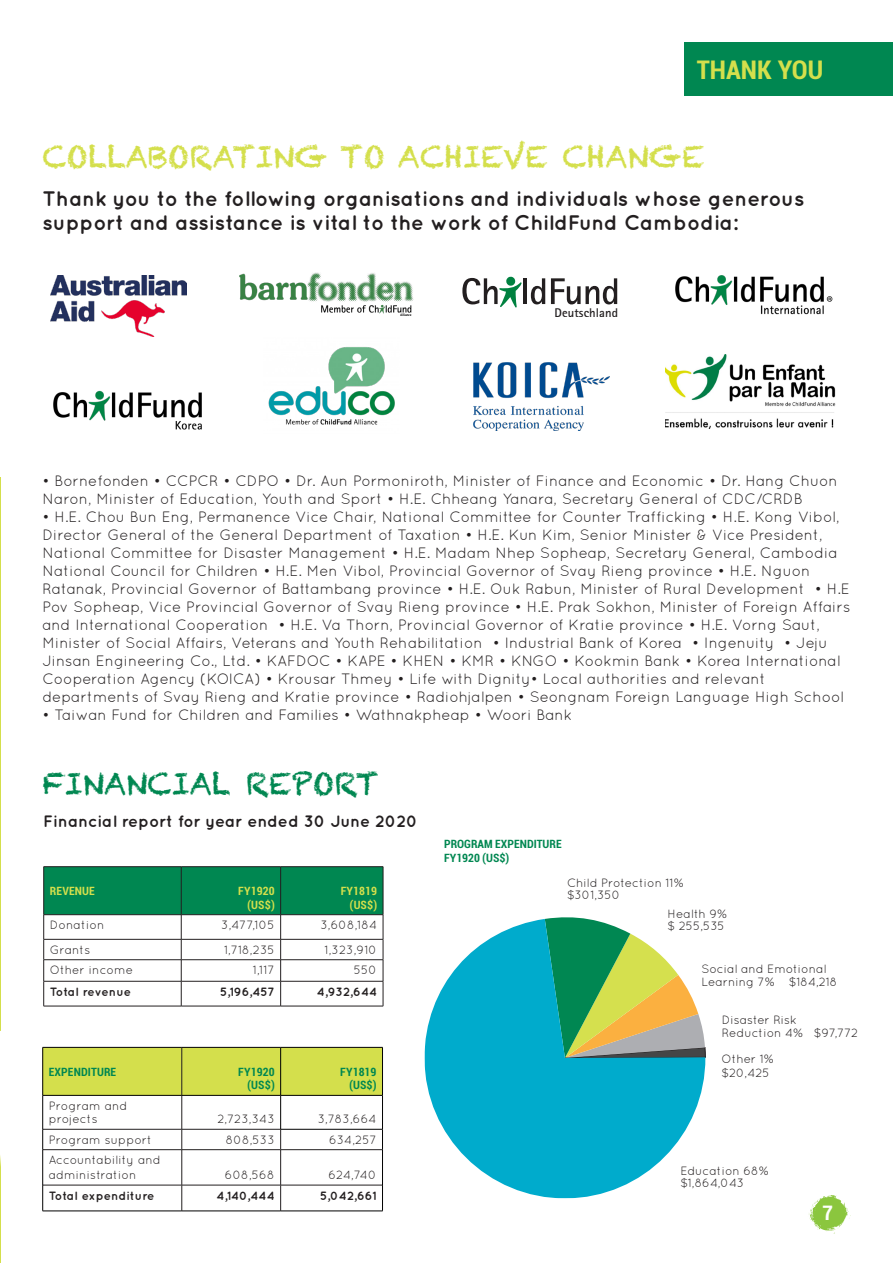
<style>
.page{position:relative;width:893px;height:1263px;background:#fff}
.page>*{position:absolute;margin:0;border:0;box-sizing:border-box;transform-origin:0 0}
.t1{font:30px "Chalkduster";color:#d4df4c}
.t2{font:30px "Chalkduster";color:#008751}
.page_tags_2017{font:700 condensed 27px "Roboto";color:#d4df4c}
.smaller_standfirst{font:700 21px/24px "Quicksand";color:#231f20}
.t3{font:700 condensed 21px "Roboto";color:#fff}
.smaller_standfirst-2{font:700 16.5px "Quicksand";color:#231f20}
.body_copy_2017{font:15px/18px "Quicksand";color:#231f20}
.t4{font:700 12.6px "Rotis Sans Serif";letter-spacing:.005em;color:#231f20}
.captions{font:12px/13.5px "Quicksand";color:#231f20}
.captions-2{font:700 condensed 12px/13.5px "Roboto";color:#008751;text-align:right}
.captions-3{font:700 12px "Quicksand";letter-spacing:.01em;color:#231f20}
.captions-4{font:700 condensed 12px/13.5px "Roboto";letter-spacing:.01em;color:#d4df4c;text-align:right}
.captions-5{font:700 12px "Quicksand";letter-spacing:-.01em;color:#231f20}
</style>
<div class="page">
<svg style="left:808px;top:1195px;width:42px;height:38px"></svg>
<hr style="left:0;top:477px;width:1px;height:786px;background:#d4df4c">
<div style="left:684px;top:43px;width:209px;height:53px;background:#008751"></div>
<svg style="left:0;top:1030px;width:1px;height:136px"></svg>
<img style="left:675px;top:275px;width:158px;height:40px">
<img style="left:240px;top:273px;width:174px;height:43px">
<img style="left:51px;top:276px;width:135px;height:61px">
<img style="left:665px;top:354px;width:171px;height:75px">
<img style="left:268px;top:347px;width:127px;height:78px">
<img style="left:53px;top:390px;width:149px;height:40px">
<svg style="left:462px;top:277px;width:60px;height:31px"></svg>
<hr style="left:524px;top:278px;width:3px;height:26px;background:#231f20">
<svg style="left:531px;top:278px;width:14px;height:26px"></svg>
<svg style="left:551px;top:278px;width:66px;height:26px"></svg>
<img style="left:474px;top:363px;width:135px;height:67px">
<hr style="left:44px;top:866px;width:137px;height:1px;background:#231f20">
<hr style="left:181px;top:866px;width:100px;height:1px;background:#231f20">
<hr style="left:281px;top:866px;width:102px;height:1px;background:#231f20">
<svg style="left:43px;top:867px;width:341px;height:139px"></svg>
<hr style="left:44px;top:1006px;width:137px;height:1px;background:#231f20">
<hr style="left:181px;top:1006px;width:100px;height:1px;background:#231f20">
<hr style="left:281px;top:1006px;width:102px;height:1px;background:#231f20">
<div style="left:43px;top:1048px;width:339px;height:47px;background:#d4df4c"></div>
<hr style="left:182px;top:1047px;width:1px;height:48px;background:#231f20">
<hr style="left:182px;top:1095px;width:1px;height:34px;background:#231f20">
<hr style="left:43px;top:1129px;width:139px;height:1px;background:#231f20">
<hr style="left:182px;top:1129px;width:98px;height:1px;background:#231f20">
<svg style="left:182px;top:1129px;width:1px;height:20px"></svg>
<svg style="left:280px;top:1130px;width:1px;height:19px"></svg>
<hr style="left:43px;top:1149px;width:139px;height:1px;background:#231f20">
<hr style="left:182px;top:1149px;width:99px;height:1px;background:#231f20">
<hr style="left:182px;top:1150px;width:1px;height:35px;background:#231f20">
<hr style="left:281px;top:1149px;width:101px;height:1px;background:#231f20">
<hr style="left:280px;top:1150px;width:1px;height:35px;background:#231f20">
<hr style="left:43px;top:1185px;width:139px;height:1px;background:#231f20">
<hr style="left:182px;top:1185px;width:99px;height:1px;background:#231f20">
<svg style="left:182px;top:1185px;width:1px;height:26px"></svg>
<hr style="left:281px;top:1185px;width:101px;height:1px;background:#231f20">
<svg style="left:280px;top:1185px;width:1px;height:26px"></svg>
<hr style="left:43px;top:1095px;width:139px;height:1px;background:#000">
<hr style="left:182px;top:1095px;width:99px;height:1px;background:#000">
<hr style="left:280px;top:1095px;width:1px;height:34px;background:#000">
<hr style="left:280px;top:1129px;width:103px;height:1px;background:#000">
<hr style="left:43px;top:1047px;width:139px;height:1px;background:#000">
<hr style="left:42px;top:1047px;width:1px;height:48px;background:#000">
<hr style="left:182px;top:1047px;width:99px;height:1px;background:#000">
<hr style="left:42px;top:1095px;width:1px;height:34px;background:#000">
<hr style="left:382px;top:1095px;width:1px;height:34px;background:#000">
<svg style="left:42px;top:1129px;width:1px;height:21px"></svg>
<svg style="left:382px;top:1129px;width:1px;height:21px"></svg>
<hr style="left:42px;top:1150px;width:1px;height:35px;background:#000">
<hr style="left:382px;top:1150px;width:1px;height:35px;background:#000">
<svg style="left:42px;top:1185px;width:1px;height:26px"></svg>
<svg style="left:382px;top:1185px;width:1px;height:26px"></svg>
<hr style="left:43px;top:1211px;width:139px;height:1px;background:#000">
<hr style="left:182px;top:1211px;width:99px;height:1px;background:#000">
<hr style="left:281px;top:1211px;width:102px;height:1px;background:#000">
<hr style="left:281px;top:1047px;width:102px;height:1px;background:#000">
<hr style="left:280px;top:1047px;width:1px;height:48px;background:#000">
<hr style="left:382px;top:1047px;width:1px;height:48px;background:#000">
<hr style="left:281px;top:1095px;width:102px;height:1px;background:#000">
<svg style="left:424px;top:919px;width:282px;height:280px;fill:#00abcc"></svg>
<p class="page_tags_2017" style="left:697px;top:52px;width:128px">THANK YOU</p>
<p class="t1" style="left:43px;top:139px;width:663px">COLLABORATING TO ACHIEVE CHANGE</p>
<p class="smaller_standfirst" style="left:43px;top:186px;width:763px">Thank you to the following organisations and individuals whose generous support and assistance is vital to the work of ChildFund Cambodia:</p>
<p class="t4" style="left:554px;top:304px;width:65px">Deutschland</p>
<p class="body_copy_2017" style="left:43px;top:472px;width:797px">• Bornefonden • CCPCR • CDPO • Dr. Aun Pormoniroth, Minister of Finance and Economic • Dr. Hang Chuon<br>Naron, Minister of Education, Youth and Sport • H.E. Chheang Yanara, Secretary General of CDC/CRDB</p>
<p class="body_copy_2017" style="left:43px;top:508px;width:809px">• H.E. Chou Bun Eng, Permanence Vice Chair, National Committee for Counter Trafficking • H.E. Kong Vibol, Director General of the General Department of Taxation • H.E. Kun Kim, Senior Minister &amp; Vice President, National Committee for Disaster Management • H.E. Madam Nhep Sopheap, Secretary General, Cambodia National Council for Children • H.E. Men Vibol, Provincial Governor of Svay Rieng province • H.E. Nguon Ratanak, Provincial Governor of Battambang province • H.E. Ouk Rabun, Minister of Rural Development • H.E Pov Sopheap, Vice Provincial Governor of Svay Rieng province • H.E. Prak Sokhon, Minister of Foreign Affairs and International Cooperation • H.E. Va Thorn, Provincial Governor of Kratie province • H.E. Vorng Saut, Minister of Social Affairs, Veterans and Youth Rehabilitation • Industrial Bank of Korea • Ingenuity • Jeju Jinsan Engineering Co., Ltd. • KAFDOC • KAPE • KHEN • KMR • KNGO • Kookmin Bank • Korea International Cooperation Agency (KOICA) • Krousar Thmey • Life with Dignity• Local authorities and relevant departments of Svay Rieng and Kratie province • Radiohjalpen • Seongnam Foreign Language High School</p>
<p class="body_copy_2017" style="left:43px;top:706px;width:531px">• Taiwan Fund for Children and Families • Wathnakpheap • Woori Bank</p>
<p class="t2" style="left:43px;top:766px;width:338px">FINANCIAL REPORT</p>
<p class="smaller_standfirst-2" style="left:43px;top:811px;width:376px">Financial report for year ended 30 June 2020</p>
<p class="captions-4" style="left:50px;top:884px;width:47px">REVENUE</p>
<p class="captions-4" style="left:238px;top:884px;width:38px">FY1920 (US$)</p>
<p class="captions-4" style="left:341px;top:884px;width:38px">FY1819 (US$)</p>
<p class="captions" style="left:50px;top:918px;width:56px">Donation</p>
<p class="captions" style="left:221px;top:918px;width:55px">3,477,105</p>
<p class="captions" style="left:320px;top:918px;width:58px">3,608,184</p>
<p class="captions" style="left:50px;top:943px;width:42px">Grants</p>
<p class="captions" style="left:224px;top:943px;width:52px">1,718,235</p>
<p class="captions" style="left:325px;top:943px;width:54px">1,323,910</p>
<p class="captions" style="left:50px;top:963px;width:85px">Other income</p>
<p class="captions" style="left:253px;top:963px;width:23px">1,117</p>
<p class="captions" style="left:354px;top:963px;width:25px">550</p>
<p class="captions-5" style="left:50px;top:985px;width:83px">Total revenue</p>
<p class="captions-3" style="left:220px;top:985px;width:56px">5,196,457</p>
<p class="captions-3" style="left:317px;top:985px;width:62px">4,932,644</p>
<p class="captions-2" style="left:49px;top:1065px;width:69px">EXPENDITURE</p>
<p class="captions-2" style="left:238px;top:1065px;width:38px">FY1920 (US$)</p>
<p class="captions-2" style="left:340px;top:1065px;width:38px">FY1819 (US$)</p>
<p class="captions" style="left:49px;top:1099px;width:80px">Program and projects</p>
<p class="captions" style="left:217px;top:1112px;width:59px">2,723,343</p>
<p class="captions" style="left:318px;top:1112px;width:60px">3,783,664</p>
<p class="captions" style="left:49px;top:1132px;width:105px">Program support</p>
<p class="captions" style="left:226px;top:1132px;width:50px">808,533</p>
<p class="captions" style="left:329px;top:1132px;width:49px">634,257</p>
<p class="captions" style="left:49px;top:1153px;width:113px">Accountability and</p>
<p class="captions" style="left:49px;top:1168px;width:89px">administration</p>
<p class="captions" style="left:225px;top:1168px;width:51px">608,568</p>
<p class="captions" style="left:328px;top:1168px;width:50px">624,740</p>
<p class="captions-3" style="left:49px;top:1189px;width:107px">Total expenditure</p>
<p class="captions-3" style="left:217px;top:1189px;width:60px">4,140,444</p>
<p class="captions-3" style="left:320px;top:1189px;width:58px">5,042,661</p>
<p class="captions-2" style="left:444px;top:836px;width:119px;line-height:14.4px;text-align:left">PROGRAM EXPENDITURE<br>FY1920 (US$)</p>
<p class="captions" style="left:567px;top:876px;width:118px;line-height:12px">Child Protection 11% $301,350</p>
<p class="captions" style="left:668px;top:908px;width:61px;line-height:12px">Health 9% $ 255,535</p>
<p class="captions" style="left:701px;top:961px;width:138px">Social and Emotional<br>Learning 7% $184,218</p>
<p class="captions" style="left:722px;top:1012px;width:138px">Disaster Risk<br>Reduction 4% $97,772</p>
<p class="captions" style="left:722px;top:1052px;width:53px">Other 1% $20,425</p>
<p class="captions" style="left:680px;top:1165px;width:90px;line-height:12px">Education 68% $1,864,043</p>
<h3 class="t3" style="left:822px;top:1199px;width:12px">7</h3>
</div>
